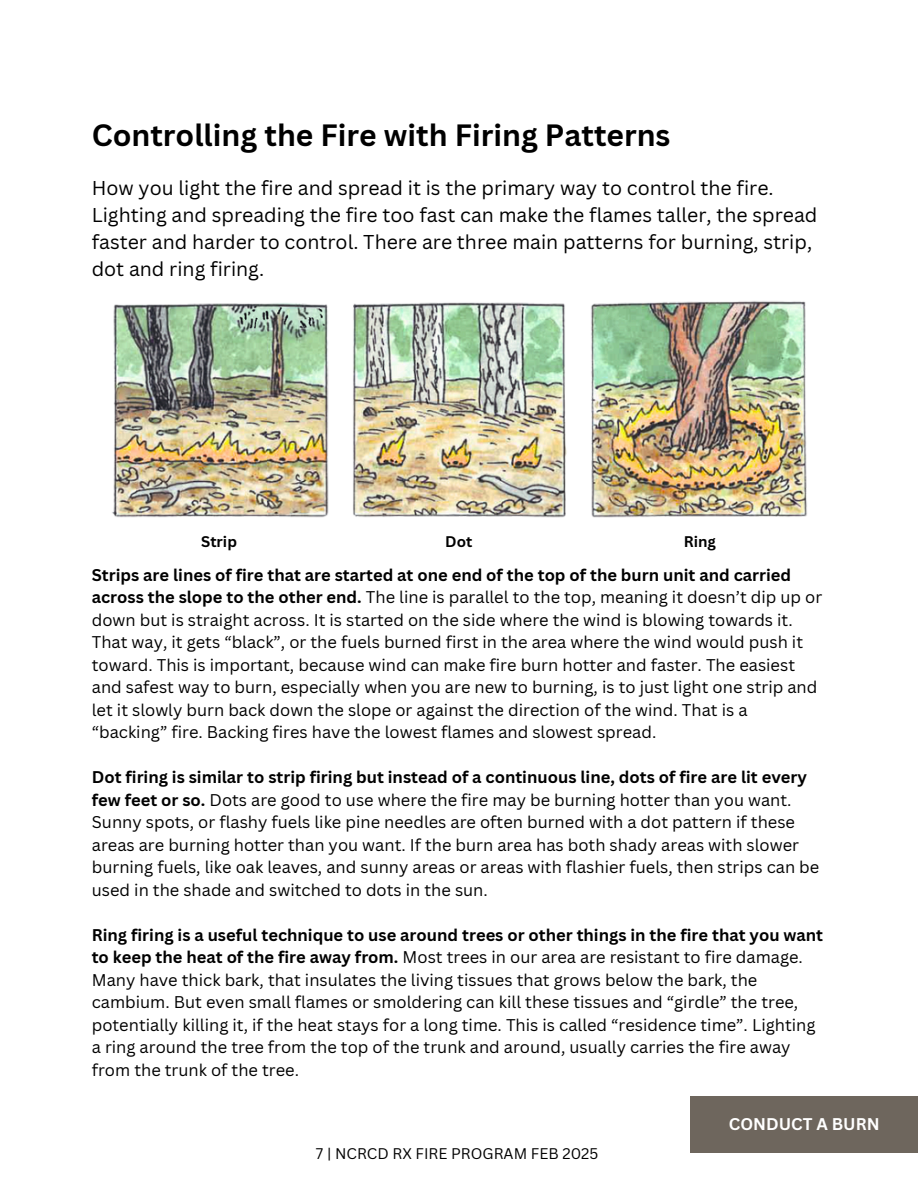
<style>
.page{position:relative;width:918px;height:1188px;background:#fff}
.page>*{position:absolute;margin:0;border:0;box-sizing:border-box;transform-origin:0 0}
.t1{font:700 30px "Canva Sans";color:#000}
.t2{font:19.5px/27px "Canva Sans";color:#000}
.t3{font:16.5px/22.5px "Canva Sans";color:#000}
.t4{font:700 16.5px "Canva Sans";color:#fff}
.t5{font:15px "Canva Sans";color:#000}
.t6{font:700 15px "Canva Sans";color:#000}
.s1{font-weight:700}
</style>
<div class="page">
<img style="left:112px;top:301px;width:695px;height:217px">
<div style="left:691px;top:1096px;width:227px;height:57px;background:#6e665d"></div>
<h2 class="t1" style="left:92px;top:114px;width:580px">Controlling the Fire with Firing Patterns</h2>
<h4 class="t2" style="left:92px;top:174px;width:727px">How you light the fire and spread it is the primary way to control the fire.<br>Lighting and spreading the fire too fast can make the flames taller, the spread faster and harder to control. There are three main patterns for burning, strip, dot and ring firing.</h4>
<h5 class="t6" style="left:201px;top:530px;width:37px">Strip</h5>
<h5 class="t6" style="left:445px;top:530px;width:29px">Dot</h5>
<h5 class="t6" style="left:684px;top:530px;width:34px">Ring</h5>
<p class="t3" style="left:92px;top:563px;width:732px"><span class="s1">Strips are lines of fire that are started at one end of the top of the burn unit and carried across the slope to the other end.</span> The line is parallel to the top, meaning it doesn’t dip up or down but is straight across. It is started on the side where the wind is blowing towards it.<br>That way, it gets “black”, or the fuels burned first in the area where the wind would push it toward. This is important, because wind can make fire burn hotter and faster. The easiest and safest way to burn, especially when you are new to burning, is to just light one strip and let it slowly burn back down the slope or against the direction of the wind. That is a “backing” fire. Backing fires have the lowest flames and slowest spread.</p>
<p class="t3" style="left:92px;top:766px;width:729px"><span class="s1">Dot firing is similar to strip firing but instead of a continuous line, dots of fire are lit every few feet or so.</span> Dots are good to use where the fire may be burning hotter than you want.<br>Sunny spots, or flashy fuels like pine needles are often burned with a dot pattern if these areas are burning hotter than you want. If the burn area has both shady areas with slower burning fuels, like oak leaves, and sunny areas or areas with flashier fuels, then strips can be used in the shade and switched to dots in the sun.</p>
<p class="t3" style="left:92px;top:923px;width:733px"><span class="s1">Ring firing is a useful technique to use around trees or other things in the fire that you want to keep the heat of the fire away from.</span> Most trees in our area are resistant to fire damage.<br>Many have thick bark, that insulates the living tissues that grows below the bark, the cambium. But even small flames or smoldering can kill these tissues and “girdle” the tree, potentially killing it, if the heat stays for a long time. This is called “residence time”. Lighting a ring around the tree from the top of the trunk and around, usually carries the fire away from the trunk of the tree.</p>
<p class="t5" style="left:316px;top:1143px;width:284px">7 | NCRCD RX FIRE PROGRAM FEB 2025</p>
<p class="t4" style="left:729px;top:1112px;width:152px">CONDUCT A BURN</p>
</div>
